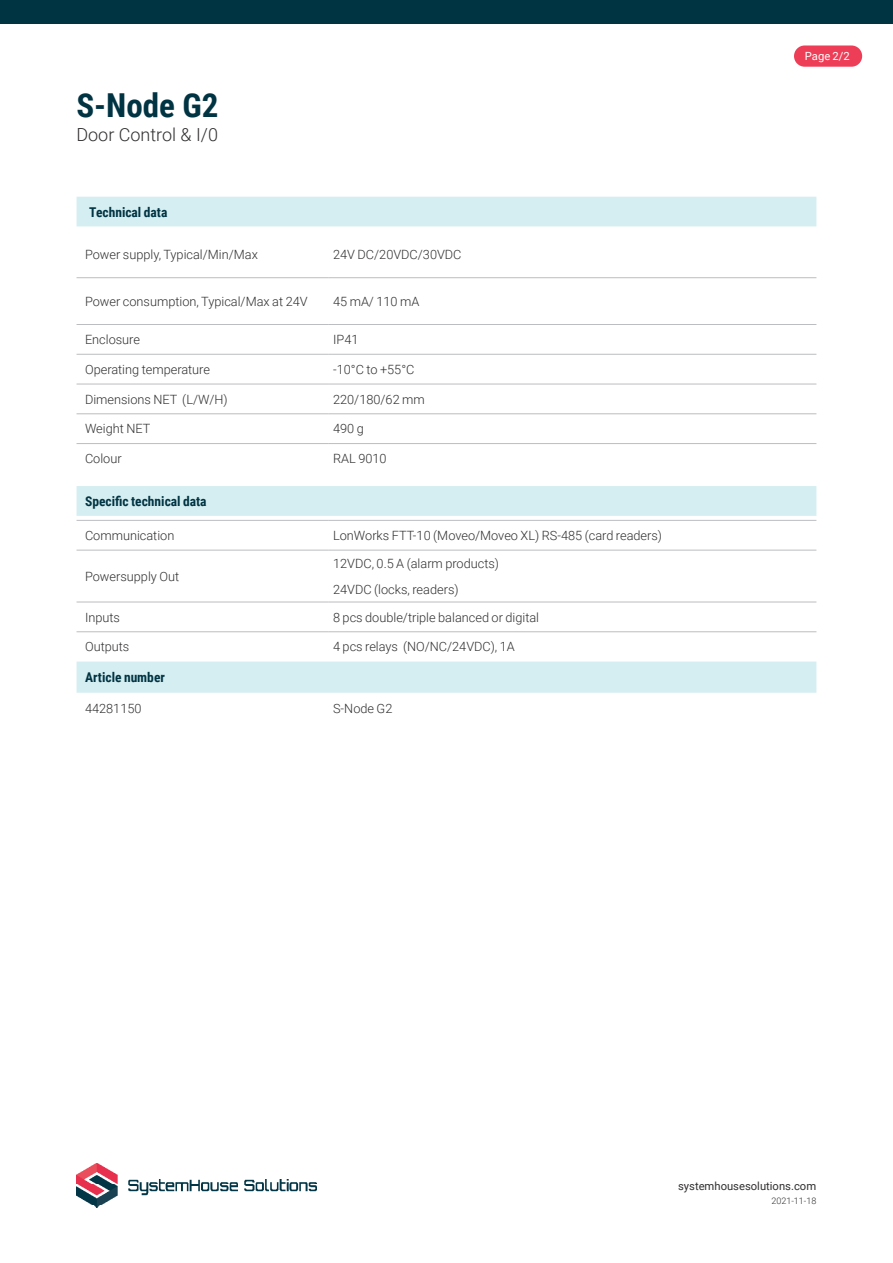
<style>
.page{position:relative;width:893px;height:1263px;background:#fff}
.page>*{position:absolute;margin:0;border:0;box-sizing:border-box;transform-origin:0 0}
.t1{font:700 33px "Roboto Condensed";color:#003443}
.t2{font:300 18px "Roboto";color:#312f30}
.SHS_-_Brödtext{font:700 13.5px "Roboto Condensed";color:#003443}
.SHS_-_Brödtext-2{font:300 12.75px "Roboto";color:#312f30}
.t3{font:11.25px "Roboto";color:#312f30}
.SHS_-_Brödtext-3{font:11.25px "Roboto";color:#fff}
.SHS_-_Punktlista{font:300 9px "Roboto";color:#312f30}
</style>
<div class="page">
<div style="left:0;top:0;width:893px;height:24px;background:#003443"></div>
<img style="left:77px;top:1163px;width:240px;height:44px">
<div style="left:794px;top:45px;width:68px;height:22px;background:#ee3d56;border-radius:11px"></div>
<svg style="left:77px;top:197px;width:739px;height:496px"></svg>
<hr style="left:77px;top:443px;width:252px;height:1px;background:#bcbdc0">
<hr style="left:329px;top:443px;width:487px;height:1px;background:#bcbdc0">
<hr style="left:77px;top:277px;width:252px;height:1px;background:#bcbdc0">
<hr style="left:329px;top:277px;width:487px;height:1px;background:#bcbdc0">
<hr style="left:77px;top:324px;width:252px;height:1px;background:#bcbdc0">
<hr style="left:329px;top:324px;width:487px;height:1px;background:#bcbdc0">
<hr style="left:77px;top:354px;width:252px;height:1px;background:#bcbdc0">
<hr style="left:329px;top:354px;width:487px;height:1px;background:#bcbdc0">
<hr style="left:77px;top:384px;width:252px;height:1px;background:#bcbdc0">
<hr style="left:329px;top:384px;width:487px;height:1px;background:#bcbdc0">
<hr style="left:77px;top:413px;width:252px;height:1px;background:#bcbdc0">
<hr style="left:329px;top:413px;width:487px;height:1px;background:#bcbdc0">
<hr style="left:77px;top:520px;width:252px;height:1px;background:#bcbdc0">
<hr style="left:77px;top:550px;width:252px;height:1px;background:#bcbdc0">
<hr style="left:329px;top:520px;width:487px;height:1px;background:#bcbdc0">
<hr style="left:329px;top:550px;width:487px;height:1px;background:#bcbdc0">
<hr style="left:77px;top:602px;width:252px;height:1px;background:#bcbdc0">
<hr style="left:77px;top:631px;width:252px;height:1px;background:#bcbdc0">
<hr style="left:329px;top:602px;width:487px;height:1px;background:#bcbdc0">
<hr style="left:329px;top:631px;width:487px;height:1px;background:#bcbdc0">
<p class="t1" style="left:76px;top:83px;width:144px">S-Node G2</p>
<p class="t2" style="left:76px;top:122px;width:143px">Door Control &amp; I/0</p>
<p class="SHS_-_Brödtext" style="left:89px;top:202px;width:80px">Technical data</p>
<p class="SHS_-_Brödtext-2" style="left:85px;top:246px;width:174px">Power supply, Typical/Min/Max</p>
<p class="SHS_-_Brödtext-2" style="left:333px;top:246px;width:130px">24V DC/20VDC/30VDC</p>
<p class="SHS_-_Brödtext-2" style="left:85px;top:292px;width:224px">Power consumption, Typical/Max at 24V</p>
<p class="SHS_-_Brödtext-2" style="left:333px;top:292px;width:88px">45 mA/ 110 mA</p>
<p class="SHS_-_Brödtext-2" style="left:85px;top:331px;width:57px">Enclosure</p>
<p class="SHS_-_Brödtext-2" style="left:333px;top:331px;width:27px">IP41</p>
<p class="SHS_-_Brödtext-2" style="left:85px;top:360px;width:127px">Operating temperature</p>
<p class="SHS_-_Brödtext-2" style="left:333px;top:360px;width:83px">-10°C to +55°C</p>
<p class="SHS_-_Brödtext-2" style="left:85px;top:390px;width:144px">Dimensions NET (L/W/H)</p>
<p class="SHS_-_Brödtext-2" style="left:333px;top:390px;width:93px">220/180/62 mm</p>
<p class="SHS_-_Brödtext-2" style="left:85px;top:420px;width:67px">Weight NET</p>
<p class="SHS_-_Brödtext-2" style="left:333px;top:420px;width:32px">490 g</p>
<p class="SHS_-_Brödtext-2" style="left:85px;top:450px;width:38px">Colour</p>
<p class="SHS_-_Brödtext-2" style="left:333px;top:450px;width:55px">RAL 9010</p>
<p class="SHS_-_Brödtext" style="left:85px;top:492px;width:123px">Specific technical data</p>
<p class="SHS_-_Brödtext-2" style="left:85px;top:526px;width:91px">Communication</p>
<p class="SHS_-_Brödtext-2" style="left:333px;top:526px;width:330px">LonWorks FTT-10 (Moveo/Moveo XL) RS-485 (card readers)</p>
<p class="SHS_-_Brödtext-2" style="left:85px;top:567px;width:96px">Powersupply Out</p>
<p class="SHS_-_Brödtext-2" style="left:333px;top:555px;width:168px">12VDC, 0.5 A (alarm products)</p>
<p class="SHS_-_Brödtext-2" style="left:333px;top:580px;width:127px">24VDC (locks, readers)</p>
<p class="SHS_-_Brödtext-2" style="left:85px;top:608px;width:36px">Inputs</p>
<p class="SHS_-_Brödtext-2" style="left:333px;top:608px;width:208px">8 pcs double/triple balanced or digital</p>
<p class="SHS_-_Brödtext-2" style="left:85px;top:638px;width:46px">Outputs</p>
<p class="SHS_-_Brödtext-2" style="left:333px;top:638px;width:183px">4 pcs relays (NO/NC/24VDC), 1A</p>
<p class="SHS_-_Brödtext" style="left:85px;top:668px;width:81px">Article number</p>
<p class="SHS_-_Brödtext-2" style="left:85px;top:700px;width:58px">44281150</p>
<p class="SHS_-_Brödtext-2" style="left:333px;top:700px;width:61px">S-Node G2</p>
<p class="SHS_-_Brödtext-3" style="left:805px;top:48px;width:46px">Page 2/2</p>
<p class="t3" style="left:678px;top:1177px;width:140px">systemhousesolutions.com</p>
<p class="SHS_-_Punktlista" style="left:771px;top:1194px;width:47px">2021-11-18</p>
</div>
